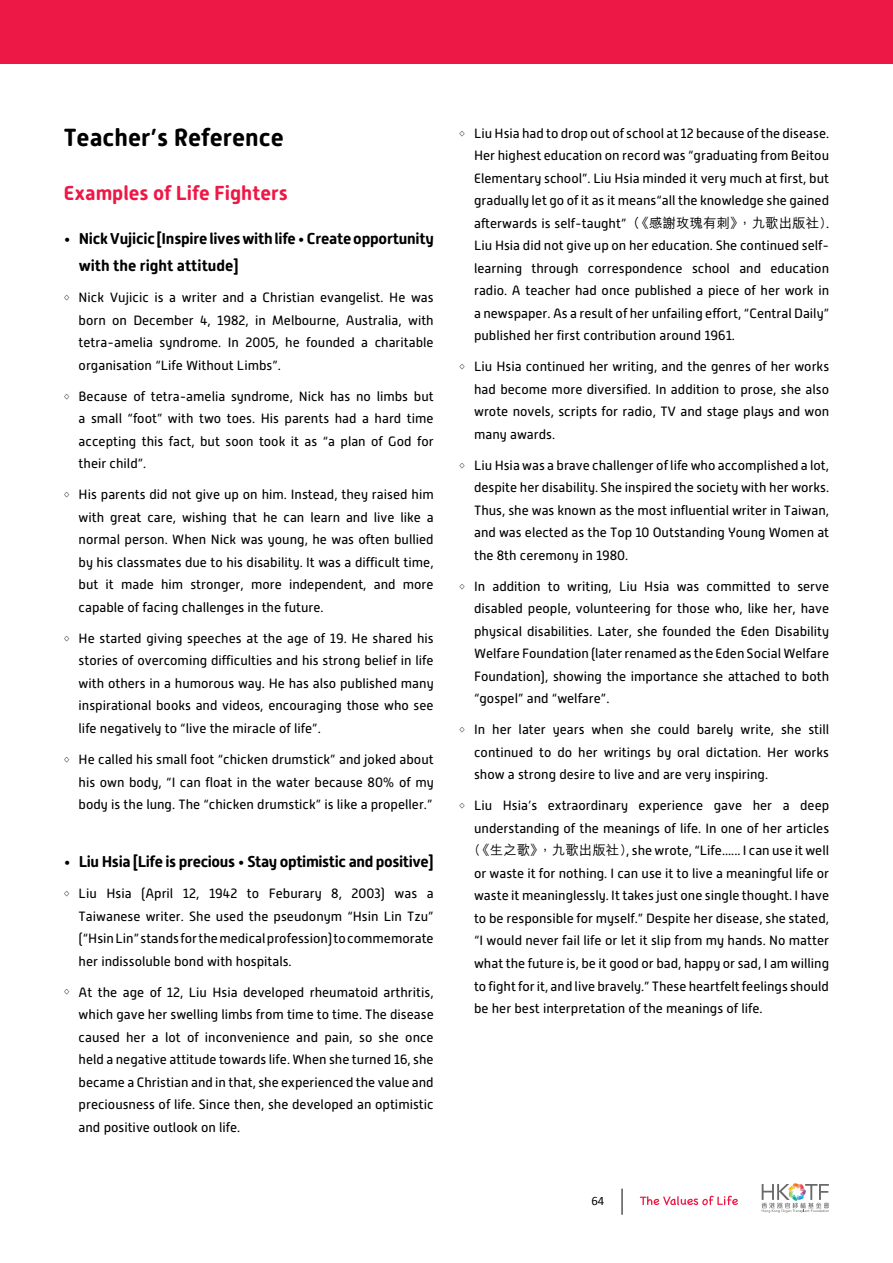
<style>
.page{position:relative;width:893px;height:1263px;background:#fff}
.page>*{position:absolute;margin:0;border:0;box-sizing:border-box;transform-origin:0 0}
.t1{font:700 24.75px "Alwyn New Rounded";color:#000}
.t2{font:700 20.25px "Alwyn New Rounded";color:#ed1846}
.t3{font:700 15.75px/27px "Alwyn New Rounded";letter-spacing:-.015em;color:#000}
.t4{font:13.5px/22.5px "Alwyn New Rounded";color:#000;text-align:justify}
.t5{font:12.75px "Calibri";color:#000}
.t6{font:500 6px "M Hei HK";color:#000}
.s1{font-weight:400;font-size:13.5px}
.s2{font-family:"M Hei HK";font-weight:500}
</style>
<div class="page">
<div style="left:0;top:0;width:893px;height:64px;background:#ed1846"></div>
<svg style="left:622px;top:1188px;width:1px;height:27px"></svg>
<svg style="left:761px;top:1183px;width:68px;height:30px"></svg>
<svg style="left:640px;top:1196px;width:98px;height:9px"></svg>
<h1 class="t1" style="left:64px;top:123px;width:221px">Teacher’s Reference</h1>
<h2 class="t2" style="left:64px;top:182px;width:226px">Examples of Life Fighters</h2>
<p class="t3" style="left:79px;top:225px;width:357px;text-indent:-15px"><span class="s1">•</span> Nick Vujicic [Inspire lives with life <span class="s1">•</span> Create opportunity with the right attitude]</p>
<p class="t6" style="left:64px;top:294px;width:7px">◇</p>
<p class="t4" style="left:79px;top:287px;width:357px">Nick Vujicic is a writer and a Christian evangelist. He was born on December 4, 1982, in Melbourne, Australia, with tetra-amelia syndrome. In 2005, he founded a charitable organisation “Life Without Limbs”.</p>
<p class="t6" style="left:64px;top:392px;width:7px">◇</p>
<p class="t4" style="left:79px;top:385px;width:357px">Because of tetra-amelia syndrome, Nick has no limbs but a small “foot” with two toes. His parents had a hard time accepting this fact, but soon took it as “a plan of God for their child”.</p>
<p class="t6" style="left:64px;top:491px;width:7px">◇</p>
<p class="t4" style="left:79px;top:484px;width:357px">His parents did not give up on him. Instead, they raised him with great care, wishing that he can learn and live like a normal person. When Nick was young, he was often bullied by his classmates due to his disability. It was a difficult time, but it made him stronger, more independent, and more capable of facing challenges in the future.</p>
<p class="t6" style="left:64px;top:634px;width:7px">◇</p>
<p class="t4" style="left:79px;top:627px;width:357px">He started giving speeches at the age of 19. He shared his stories of overcoming difficulties and his strong belief in life with others in a humorous way. He has also published many inspirational books and videos, encouraging those who see life negatively to “live the miracle of life”.</p>
<p class="t6" style="left:64px;top:755px;width:7px">◇</p>
<p class="t4" style="left:79px;top:748px;width:357px">He called his small foot “chicken drumstick” and joked about his own body, “I can float in the water because 80% of my body is the lung. The “chicken drumstick” is like a propeller.”</p>
<p class="t3" style="left:64px;top:848px;width:371px"><span class="s1">•</span> Liu Hsia [Life is precious <span class="s1">•</span> Stay optimistic and positive]</p>
<p class="t6" style="left:64px;top:889px;width:7px">◇</p>
<p class="t4" style="left:79px;top:882px;width:357px">Liu Hsia (April 12, 1942 to Feburary 8, 2003) was a Taiwanese writer. She used the pseudonym “Hsin Lin Tzu” (“Hsin Lin” stands for the medical profession) to commemorate her indissoluble bond with hospitals.</p>
<p class="t6" style="left:64px;top:988px;width:7px">◇</p>
<p class="t4" style="left:79px;top:981px;width:357px">At the age of 12, Liu Hsia developed rheumatoid arthritis, which gave her swelling limbs from time to time. The disease caused her a lot of inconvenience and pain, so she once held a negative attitude towards life. When she turned 16, she became a Christian and in that, she experienced the value and preciousness of life. Since then, she developed an optimistic and positive outlook on life.</p>
<p class="t6" style="left:459px;top:129px;width:7px">◇</p>
<p class="t4" style="left:474px;top:122px;width:357px">Liu Hsia had to drop out of school at 12 because of the disease.<br>Her highest education on record was “graduating from Beitou Elementary school”. Liu Hsia minded it very much at first, but gradually let go of it as it means“all the knowledge she gained afterwards is self-taught”<span class="s2">（《感謝玫瑰有刺》，九歌出版社)</span>.<br>Liu Hsia did not give up on her education. She continued self&shy;learning through correspondence school and education radio. A teacher had once published a piece of her work in a newspaper. As a result of her unfailing effort, “Central Daily” published her first contribution around 1961.</p>
<p class="t6" style="left:459px;top:363px;width:7px">◇</p>
<p class="t4" style="left:474px;top:355px;width:357px">Liu Hsia continued her writing, and the genres of her works had become more diversified. In addition to prose, she also wrote novels, scripts for radio, TV and stage plays and won many awards.</p>
<p class="t6" style="left:459px;top:461px;width:7px">◇</p>
<p class="t4" style="left:474px;top:454px;width:357px">Liu Hsia was a brave challenger of life who accomplished a lot, despite her disability. She inspired the society with her works.<br>Thus, she was known as the most influential writer in Taiwan, and was elected as the Top 10 Outstanding Young Women at the 8th ceremony in 1980.</p>
<p class="t6" style="left:459px;top:582px;width:7px">◇</p>
<p class="t4" style="left:474px;top:575px;width:357px">In addition to writing, Liu Hsia was committed to serve disabled people, volunteering for those who, like her, have physical disabilities. Later, she founded the Eden Disability Welfare Foundation (later renamed as the Eden Social Welfare Foundation), showing the importance she attached to both “gospel” and “welfare”.</p>
<p class="t6" style="left:459px;top:726px;width:7px">◇</p>
<p class="t4" style="left:474px;top:718px;width:357px">In her later years when she could barely write, she still continued to do her writings by oral dictation. Her works show a strong desire to live and are very inspiring.</p>
<p class="t6" style="left:459px;top:802px;width:7px">◇</p>
<p class="t4" style="left:474px;top:794px;width:357px">Liu Hsia’s extraordinary experience gave her a deep understanding of the meanings of life. In one of her articles <span class="s2">(《生之歌》，九歌出版社)</span>, she wrote, “Life...... I can use it well or waste it for nothing. I can use it to live a meaningful life or waste it meaninglessly. It takes just one single thought. I have to be responsible for myself.” Despite her disease, she stated, “I would never fail life or let it slip from my hands. No matter what the future is, be it good or bad, happy or sad, I am willing to fight for it, and live bravely.” These heartfelt feelings should be her best interpretation of the meanings of life.</p>
<p class="t5" style="left:591px;top:1193px;width:14px">64</p>
</div>
